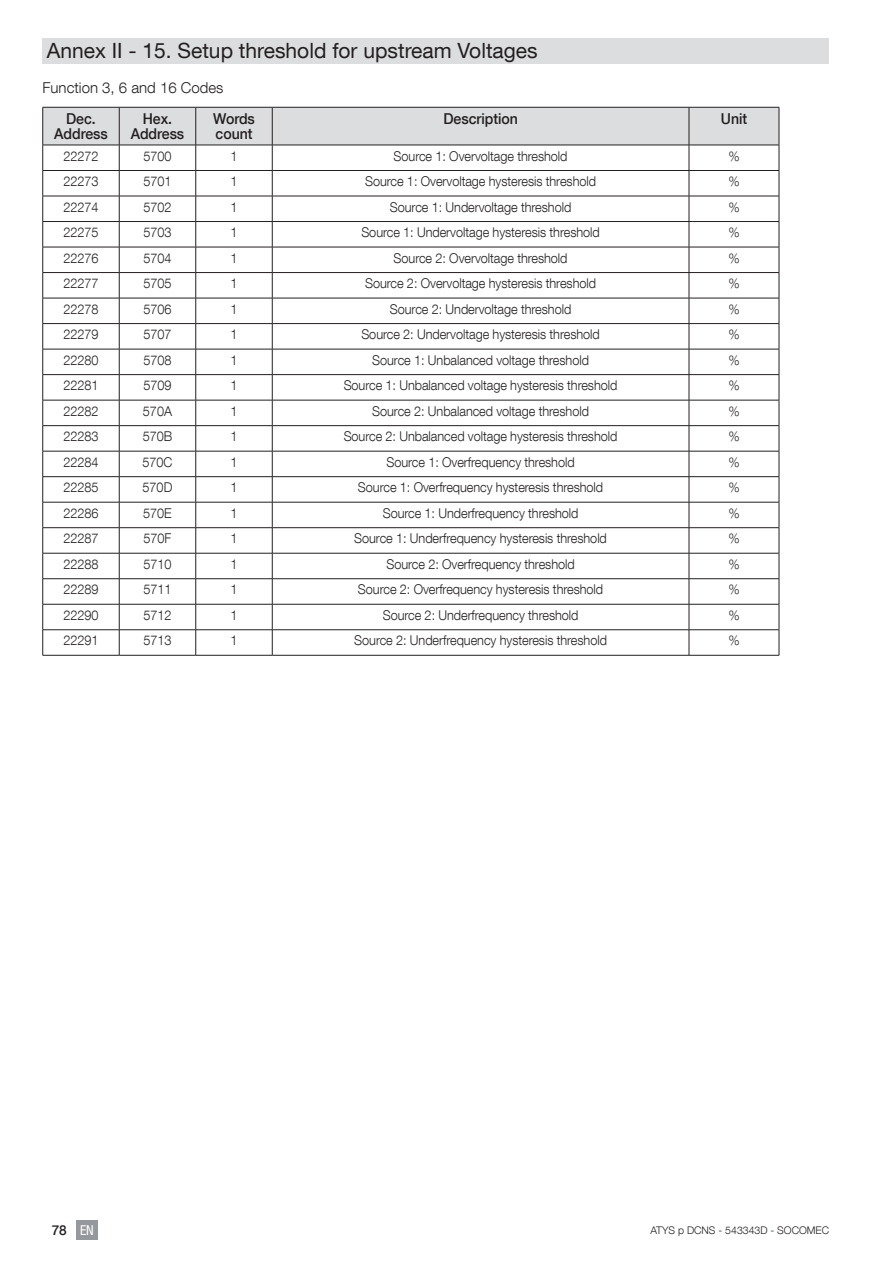
<style>
.page{position:relative;width:893px;height:1263px;background:#fff}
.page>*{position:absolute;margin:0;border:0;box-sizing:border-box;transform-origin:0 0}
.t1{font:21px "Helvetica Neue LT Com";color:#231f20}
.t2{font:500 15px/15px "Helvetica Neue LT Com";letter-spacing:-.005em;color:#231f20;text-align:center;scale:.94 1}
.t3{font:300 15px "Helvetica Neue LT Com";color:#231f20}
.t4{font:500 13.65px "Helvetica Neue LT Com";color:#231f20}
.t5{font:300 13.5px "Helvetica Neue LT Com";letter-spacing:-.005em;color:#231f20;scale:.94 1}
.t6{font:300 10.5px "Helvetica Neue LT Com";color:#231f20}
.s1{font-weight:400;font-stretch:condensed;color:#fff}
</style>
<div class="page">
<div style="left:76px;top:1220px;width:22px;height:19px;background:#95989c"></div>
<div style="left:43px;top:38px;width:786px;height:26px;background:#dcdddf"></div>
<svg style="left:42px;top:107px;width:738px;height:548px"></svg>
<hr style="left:43px;top:655px;width:76px;height:1px;background:#231f20">
<hr style="left:119px;top:655px;width:77px;height:1px;background:#231f20">
<hr style="left:196px;top:655px;width:76px;height:1px;background:#231f20">
<hr style="left:272px;top:655px;width:417px;height:1px;background:#231f20">
<hr style="left:689px;top:655px;width:90px;height:1px;background:#231f20">
<h1 class="t1" style="left:47px;top:37px;width:492px">Annex II - 15. Setup threshold for upstream Voltages</h1>
<p class="t3" style="left:43px;top:78px;width:182px">Function 3, 6 and 16 Codes</p>
<p class="t2" style="left:54px;top:111px;width:58px">Dec.<br>Address</p>
<p class="t2" style="left:131px;top:111px;width:58px">Hex.<br>Address</p>
<p class="t2" style="left:213px;top:111px;width:46px;text-align:left">Words count</p>
<p class="t2" style="left:443px;top:111px;width:81px">Description</p>
<p class="t2" style="left:721px;top:111px;width:29px">Unit</p>
<p class="t5" style="left:63px;top:148px;width:39px">22272</p>
<p class="t5" style="left:143px;top:148px;width:31px">5700</p>
<p class="t5" style="left:230px;top:148px;width:9px">1</p>
<p class="t5" style="left:394px;top:148px;width:187px">Source 1: Overvoltage threshold</p>
<p class="t5" style="left:728px;top:148px;width:14px">%</p>
<p class="t5" style="left:63px;top:173px;width:39px">22273</p>
<p class="t5" style="left:143px;top:173px;width:31px">5701</p>
<p class="t5" style="left:230px;top:173px;width:9px">1</p>
<p class="t5" style="left:365px;top:173px;width:247px">Source 1: Overvoltage hysteresis threshold</p>
<p class="t5" style="left:728px;top:173px;width:14px">%</p>
<p class="t5" style="left:63px;top:199px;width:39px">22274</p>
<p class="t5" style="left:143px;top:199px;width:31px">5702</p>
<p class="t5" style="left:230px;top:199px;width:9px">1</p>
<p class="t5" style="left:390px;top:199px;width:195px">Source 1: Undervoltage threshold</p>
<p class="t5" style="left:728px;top:199px;width:14px">%</p>
<p class="t5" style="left:63px;top:224px;width:39px">22275</p>
<p class="t5" style="left:143px;top:224px;width:31px">5703</p>
<p class="t5" style="left:230px;top:224px;width:9px">1</p>
<p class="t5" style="left:361px;top:224px;width:255px">Source 1: Undervoltage hysteresis threshold</p>
<p class="t5" style="left:728px;top:224px;width:14px">%</p>
<p class="t5" style="left:63px;top:250px;width:39px">22276</p>
<p class="t5" style="left:143px;top:250px;width:31px">5704</p>
<p class="t5" style="left:230px;top:250px;width:9px">1</p>
<p class="t5" style="left:394px;top:250px;width:187px">Source 2: Overvoltage threshold</p>
<p class="t5" style="left:728px;top:250px;width:14px">%</p>
<p class="t5" style="left:63px;top:275px;width:39px">22277</p>
<p class="t5" style="left:143px;top:275px;width:31px">5705</p>
<p class="t5" style="left:230px;top:275px;width:9px">1</p>
<p class="t5" style="left:365px;top:275px;width:247px">Source 2: Overvoltage hysteresis threshold</p>
<p class="t5" style="left:728px;top:275px;width:14px">%</p>
<p class="t5" style="left:63px;top:301px;width:39px">22278</p>
<p class="t5" style="left:143px;top:301px;width:31px">5706</p>
<p class="t5" style="left:230px;top:301px;width:9px">1</p>
<p class="t5" style="left:390px;top:301px;width:195px">Source 2: Undervoltage threshold</p>
<p class="t5" style="left:728px;top:301px;width:14px">%</p>
<p class="t5" style="left:63px;top:326px;width:39px">22279</p>
<p class="t5" style="left:143px;top:326px;width:31px">5707</p>
<p class="t5" style="left:230px;top:326px;width:9px">1</p>
<p class="t5" style="left:361px;top:326px;width:255px">Source 2: Undervoltage hysteresis threshold</p>
<p class="t5" style="left:728px;top:326px;width:14px">%</p>
<p class="t5" style="left:63px;top:352px;width:39px">22280</p>
<p class="t5" style="left:143px;top:352px;width:31px">5708</p>
<p class="t5" style="left:230px;top:352px;width:9px">1</p>
<p class="t5" style="left:372px;top:352px;width:232px">Source 1: Unbalanced voltage threshold</p>
<p class="t5" style="left:728px;top:352px;width:14px">%</p>
<p class="t5" style="left:63px;top:377px;width:39px">22281</p>
<p class="t5" style="left:143px;top:377px;width:31px">5709</p>
<p class="t5" style="left:230px;top:377px;width:9px">1</p>
<p class="t5" style="left:344px;top:377px;width:293px">Source 1: Unbalanced voltage hysteresis threshold</p>
<p class="t5" style="left:728px;top:377px;width:14px">%</p>
<p class="t5" style="left:63px;top:403px;width:39px">22282</p>
<p class="t5" style="left:143px;top:403px;width:32px">570A</p>
<p class="t5" style="left:230px;top:403px;width:9px">1</p>
<p class="t5" style="left:372px;top:403px;width:232px">Source 2: Unbalanced voltage threshold</p>
<p class="t5" style="left:728px;top:403px;width:14px">%</p>
<p class="t5" style="left:63px;top:428px;width:39px">22283</p>
<p class="t5" style="left:143px;top:428px;width:33px">570B</p>
<p class="t5" style="left:230px;top:428px;width:9px">1</p>
<p class="t5" style="left:344px;top:428px;width:293px">Source 2: Unbalanced voltage hysteresis threshold</p>
<p class="t5" style="left:728px;top:428px;width:14px">%</p>
<p class="t5" style="left:63px;top:454px;width:39px">22284</p>
<p class="t5" style="left:142px;top:454px;width:33px">570C</p>
<p class="t5" style="left:230px;top:454px;width:9px">1</p>
<p class="t5" style="left:386px;top:454px;width:202px">Source 1: Overfrequency threshold</p>
<p class="t5" style="left:728px;top:454px;width:14px">%</p>
<p class="t5" style="left:63px;top:479px;width:39px">22285</p>
<p class="t5" style="left:143px;top:479px;width:33px">570D</p>
<p class="t5" style="left:230px;top:479px;width:9px">1</p>
<p class="t5" style="left:358px;top:479px;width:262px">Source 1: Overfrequency hysteresis threshold</p>
<p class="t5" style="left:728px;top:479px;width:14px">%</p>
<p class="t5" style="left:63px;top:505px;width:39px">22286</p>
<p class="t5" style="left:143px;top:505px;width:32px">570E</p>
<p class="t5" style="left:230px;top:505px;width:9px">1</p>
<p class="t5" style="left:383px;top:505px;width:210px">Source 1: Underfrequency threshold</p>
<p class="t5" style="left:728px;top:505px;width:14px">%</p>
<p class="t5" style="left:63px;top:530px;width:39px">22287</p>
<p class="t5" style="left:144px;top:530px;width:31px">570F</p>
<p class="t5" style="left:230px;top:530px;width:9px">1</p>
<p class="t5" style="left:354px;top:530px;width:270px">Source 1: Underfrequency hysteresis threshold</p>
<p class="t5" style="left:728px;top:530px;width:14px">%</p>
<p class="t5" style="left:63px;top:556px;width:39px">22288</p>
<p class="t5" style="left:143px;top:556px;width:31px">5710</p>
<p class="t5" style="left:230px;top:556px;width:9px">1</p>
<p class="t5" style="left:386px;top:556px;width:202px">Source 2: Overfrequency threshold</p>
<p class="t5" style="left:728px;top:556px;width:14px">%</p>
<p class="t5" style="left:63px;top:581px;width:39px">22289</p>
<p class="t5" style="left:143px;top:581px;width:31px">5711</p>
<p class="t5" style="left:230px;top:581px;width:9px">1</p>
<p class="t5" style="left:358px;top:581px;width:262px">Source 2: Overfrequency hysteresis threshold</p>
<p class="t5" style="left:728px;top:581px;width:14px">%</p>
<p class="t5" style="left:63px;top:607px;width:39px">22290</p>
<p class="t5" style="left:143px;top:607px;width:31px">5712</p>
<p class="t5" style="left:230px;top:607px;width:9px">1</p>
<p class="t5" style="left:383px;top:607px;width:210px">Source 2: Underfrequency threshold</p>
<p class="t5" style="left:728px;top:607px;width:14px">%</p>
<p class="t5" style="left:63px;top:632px;width:39px">22291</p>
<p class="t5" style="left:143px;top:632px;width:31px">5713</p>
<p class="t5" style="left:230px;top:632px;width:9px">1</p>
<p class="t5" style="left:354px;top:632px;width:270px">Source 2: Underfrequency hysteresis threshold</p>
<p class="t5" style="left:728px;top:632px;width:14px">%</p>
<p class="t4" style="left:52px;top:1221px;width:44px">78 <span class="s1">EN</span></p>
<p class="t6" style="left:650px;top:1223px;width:180px">ATYS p DCNS - 543343D - SOCOMEC</p>
</div>
